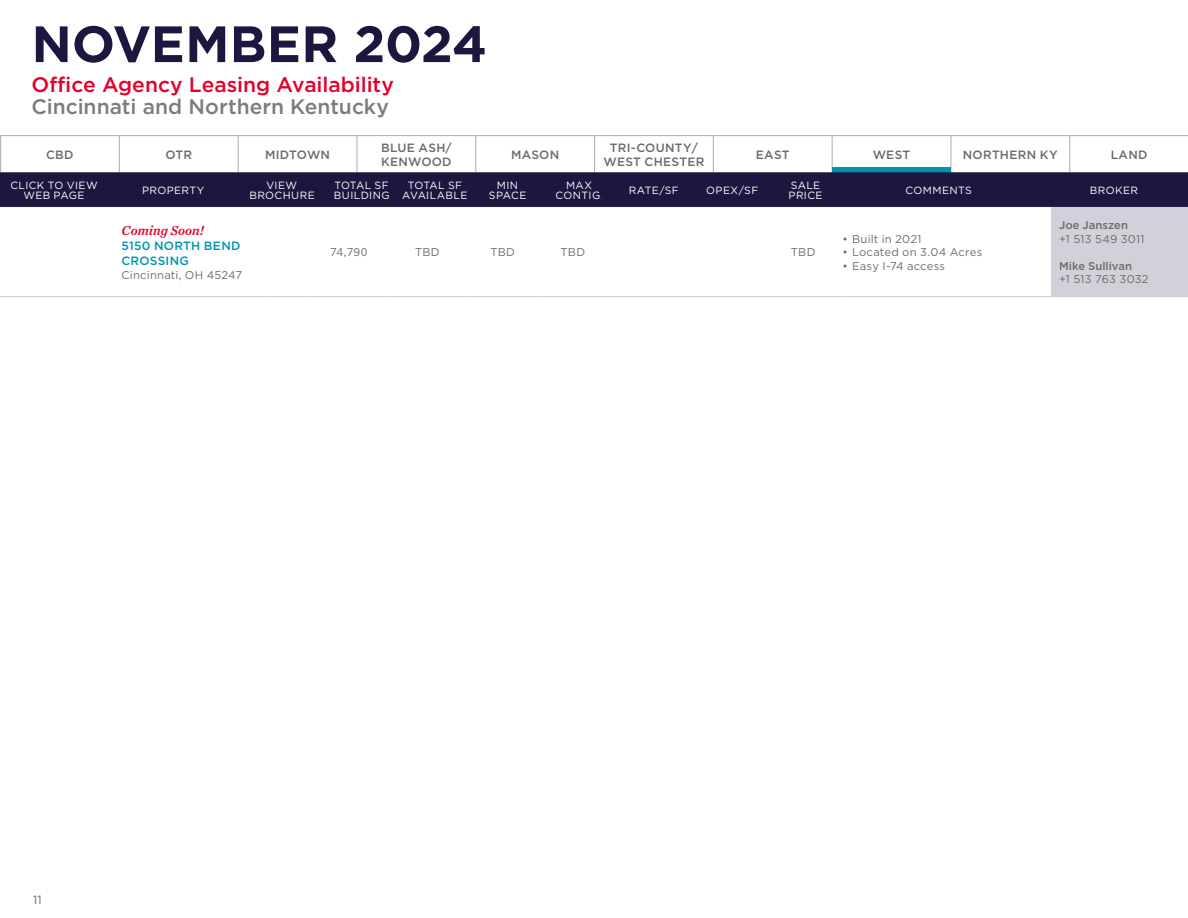
<style>
.page{position:relative;width:1188px;height:918px;background:#fff}
.page>*{position:absolute;margin:0;border:0;box-sizing:border-box;transform-origin:0 0}
.t1{font:700 51px "Gotham";letter-spacing:-.005em;color:#1d1740}
.t2{font:500 21px "Gotham";color:#e4002b}
.t3{font:500 21px "Gotham";color:#7a7d7f}
.t4{font:italic 13.5px "Chronicle Text G2 Semi";letter-spacing:.005em;color:#e4002b}
.t5{font:500 12px/13.5px "Gotham";letter-spacing:.02em;color:#696b6b}
.t6{font:500 12px/15px "Gotham";letter-spacing:.02em;color:#0093b2}
.t7{font:12px "Gotham";color:#696b6b}
.t8{font:11.25px "Gotham";letter-spacing:.02em;color:#6a6c6d}
.t9{font:11.25px "Gotham";color:#696b6b}
.t10{font:500 11.25px "Gotham";color:#696b6b}
.t11{font:10.5px/10.5px "Gotham";letter-spacing:.035em;color:#fff;text-align:center}
.s1{color:#55575a}
</style>
<div class="page">
<div style="left:1051px;top:207px;width:137px;height:90px;background:#d2d1d9"></div>
<hr style="left:0;top:296px;width:108px;height:1px;background:#cfd1d2">
<hr style="left:108px;top:296px;width:157px;height:1px;background:#cfd1d2">
<hr style="left:842px;top:296px;width:209px;height:1px;background:#cfd1d2">
<hr style="left:310px;top:296px;width:77px;height:1px;background:#cfd1d2">
<hr style="left:387px;top:296px;width:81px;height:1px;background:#cfd1d2">
<hr style="left:468px;top:296px;width:70px;height:1px;background:#cfd1d2">
<hr style="left:538px;top:296px;width:70px;height:1px;background:#cfd1d2">
<hr style="left:608px;top:296px;width:78px;height:1px;background:#cfd1d2">
<hr style="left:686px;top:296px;width:78px;height:1px;background:#cfd1d2">
<hr style="left:764px;top:296px;width:78px;height:1px;background:#cfd1d2">
<hr style="left:1051px;top:296px;width:137px;height:1px;background:#cfd1d2">
<hr style="left:265px;top:296px;width:45px;height:1px;background:#cfd1d2">
<svg style="left:1px;top:136px;width:1070px;height:36px"></svg>
<hr style="left:0;top:135px;width:119px;height:1px;background:#b3b5b7">
<hr style="left:0;top:136px;width:1px;height:37px;background:#b3b5b7">
<hr style="left:119px;top:135px;width:119px;height:1px;background:#b3b5b7">
<hr style="left:119px;top:136px;width:1px;height:37px;background:#b3b5b7">
<hr style="left:238px;top:135px;width:119px;height:1px;background:#b3b5b7">
<hr style="left:238px;top:136px;width:1px;height:37px;background:#b3b5b7">
<hr style="left:357px;top:135px;width:119px;height:1px;background:#b3b5b7">
<hr style="left:356px;top:136px;width:2px;height:37px;background:#b3b5b7">
<hr style="left:476px;top:135px;width:119px;height:1px;background:#b3b5b7">
<hr style="left:475px;top:136px;width:1px;height:37px;background:#b3b5b7">
<hr style="left:595px;top:135px;width:118px;height:1px;background:#b3b5b7">
<hr style="left:594px;top:136px;width:1px;height:37px;background:#b3b5b7">
<hr style="left:713px;top:135px;width:119px;height:1px;background:#b3b5b7">
<hr style="left:713px;top:136px;width:1px;height:37px;background:#b3b5b7">
<hr style="left:832px;top:135px;width:119px;height:1px;background:#b3b5b7">
<hr style="left:832px;top:136px;width:1px;height:37px;background:#b3b5b7">
<hr style="left:951px;top:135px;width:119px;height:1px;background:#b3b5b7">
<hr style="left:950px;top:136px;width:2px;height:37px;background:#b3b5b7">
<hr style="left:1070px;top:135px;width:118px;height:1px;background:#b3b5b7">
<hr style="left:1069px;top:136px;width:1px;height:37px;background:#b3b5b7">
<hr style="left:1187px;top:136px;width:1px;height:37px;background:#b3b5b7">
<div style="left:832px;top:167px;width:118px;height:39px;background:#0093ad"></div>
<div style="left:0;top:172px;width:1188px;height:35px;background:#1d1740"></div>
<h1 class="t1" style="left:32px;top:10px;width:457px">NOVEMBER 2024</h1>
<h2 class="t2" style="left:32px;top:70px;width:364px">Office Agency Leasing Availability</h2>
<h2 class="t3" style="left:32px;top:93px;width:359px">Cincinnati and Northern Kentucky</h2>
<p class="t5" style="left:46px;top:148px;width:29px">CBD</p>
<p class="t5" style="left:165px;top:148px;width:28px">OTR</p>
<p class="t5" style="left:265px;top:148px;width:67px">MIDTOWN</p>
<p class="t5" style="left:381px;top:141px;width:72px">BLUE ASH/<br>KENWOOD</p>
<p class="t5" style="left:511px;top:148px;width:50px">MASON</p>
<p class="t5" style="left:603px;top:141px;width:103px;text-align:center">TRI-COUNTY/<br>WEST CHESTER</p>
<p class="t5" style="left:756px;top:148px;width:35px">EAST</p>
<p class="t5" style="left:873px;top:148px;width:39px">WEST</p>
<p class="t5" style="left:963px;top:148px;width:96px">NORTHERN KY</p>
<p class="t5" style="left:1111px;top:148px;width:38px">LAND</p>
<p class="t11" style="left:10px;top:179px;width:89px">CLICK TO VIEW<br>WEB PAGE</p>
<p class="t11" style="left:142px;top:185px;width:64px">PROPERTY</p>
<p class="t11" style="left:249px;top:179px;width:67px">VIEW<br>BROCHURE</p>
<p class="t11" style="left:334px;top:179px;width:57px;text-align:left">TOTAL SF<br>BUILDING</p>
<p class="t11" style="left:402px;top:179px;width:67px">TOTAL SF<br>AVAILABLE</p>
<p class="t11" style="left:489px;top:179px;width:39px">MIN<br>SPACE</p>
<p class="t11" style="left:556px;top:179px;width:49px">MAX<br>CONTIG<span class="s1">.</span></p>
<p class="t11" style="left:629px;top:185px;width:52px">RATE/SF</p>
<p class="t11" style="left:706px;top:185px;width:54px">OPEX/SF</p>
<p class="t11" style="left:789px;top:179px;width:36px;text-align:left">SALE<br>PRICE</p>
<p class="t11" style="left:906px;top:185px;width:68px">COMMENTS</p>
<p class="t11" style="left:1090px;top:185px;width:50px">BROKER</p>
<p class="t4" style="left:121px;top:220px;width:84px">Coming Soon!</p>
<p class="t6" style="left:121px;top:238px;width:121px">5150 NORTH BEND<br>CROSSING</p>
<p class="t8" style="left:121px;top:268px;width:122px">Cincinnati, OH 45247</p>
<p class="t8" style="left:330px;top:245px;width:39px">74,790</p>
<p class="t8" style="left:415px;top:245px;width:26px">TBD</p>
<p class="t8" style="left:490px;top:245px;width:26px">TBD</p>
<p class="t8" style="left:561px;top:245px;width:26px">TBD</p>
<p class="t8" style="left:791px;top:245px;width:26px">TBD</p>
<p class="t8" style="left:842px;top:231px;width:81px">• Built in 2021</p>
<p class="t8" style="left:842px;top:245px;width:141px">• Located on 3.04 Acres</p>
<p class="t8" style="left:842px;top:258px;width:104px">• Easy I-74 access</p>
<p class="t10" style="left:1059px;top:218px;width:70px">Joe Janszen</p>
<p class="t9" style="left:1059px;top:231px;width:87px">+1 513 549 3011</p>
<p class="t10" style="left:1059px;top:258px;width:74px">Mike Sullivan</p>
<p class="t9" style="left:1059px;top:272px;width:91px">+1 513 763 3032</p>
<p class="t7" style="left:33px;top:892px;width:10px">11</p>
</div>
